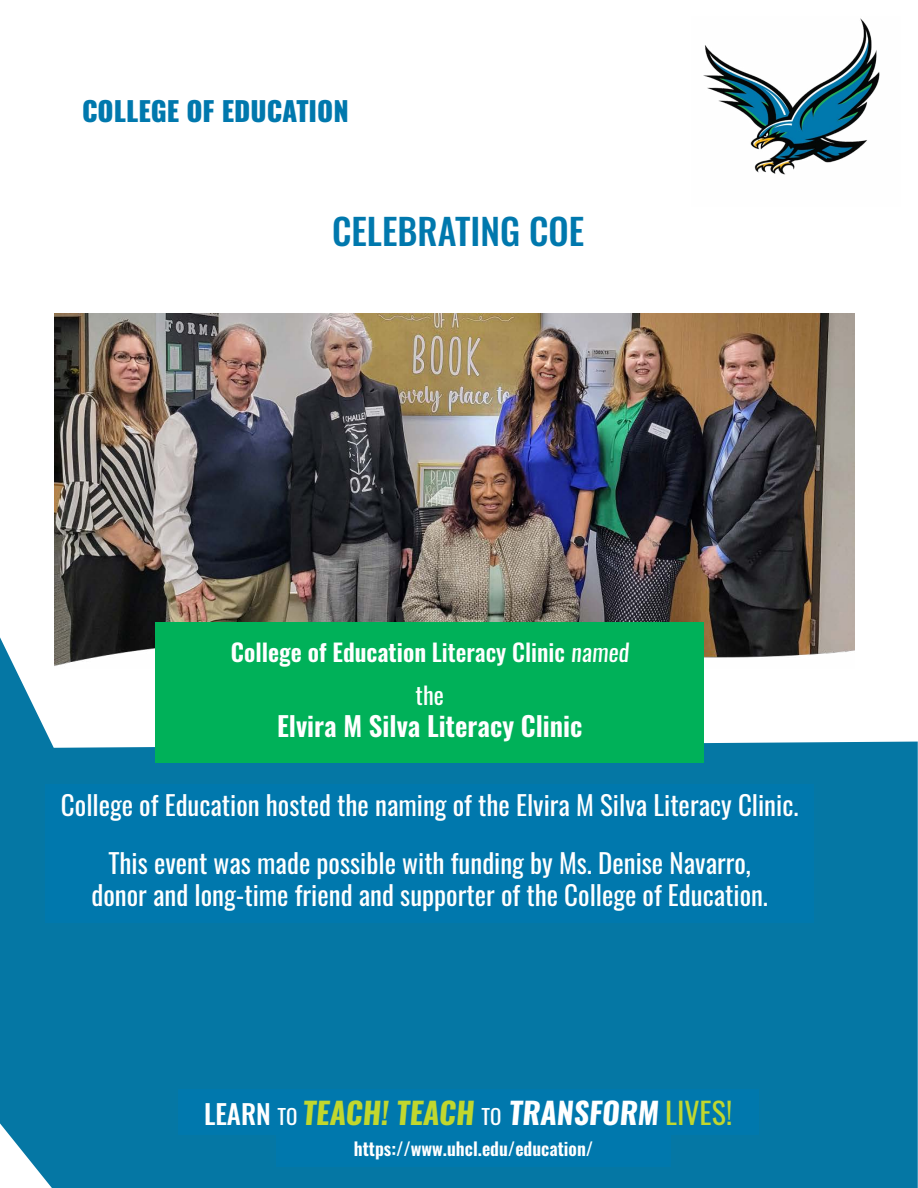
<style>
.page{position:relative;width:918px;height:1188px;background:#fff}
.page>*{position:absolute;margin:0;border:0;box-sizing:border-box;transform-origin:0 0}
.t1{font:500 36px "Oswald";color:#0078ad}
.t2{font:700 30px "Oswald";color:#c1d72e}
.t3{font:27px/57.6px "Oswald";color:#fff;text-align:center}
.t4{font:600 27px "Oswald";color:#fff}
.t5{font:800 27px "Oswald";color:#0078ad}
.t6{font:600 24px/43.2px "Oswald";color:#fff;text-align:center}
.t7{font:600 18px "Oswald";color:#fff}
.s1{font-weight:500}
.s2{font-weight:400}
.s3{font-weight:500;font-size:27px;color:#fff}
.s4{font-weight:400;font-size:21px;color:#fff}
.s5{color:#fff}
</style>
<div class="page">
<svg style="left:0;top:637px;width:918px;height:551px;background:#2085ad"></svg>
<img style="left:54px;top:314px;width:800px;height:354px">
<img style="left:703px;top:18px;width:177px;height:157px">
<div style="left:45px;top:784px;width:769px;height:139px;background:#0078ad"></div>
<div style="left:156px;top:622px;width:548px;height:140px;background:#00b159"></div>
<div style="left:276px;top:1135px;width:395px;height:32px;background:#0078ad"></div>
<div style="left:178px;top:1089px;width:580px;height:46px;background:#0078ad"></div>
<p class="t5" style="left:82px;top:96px;width:268px">COLLEGE OF EDUCATION</p>
<h1 class="t1" style="left:332px;top:213px;width:254px">CELEBRATING COE</h1>
<p class="t6" style="left:231px;top:632px;width:403px">College of Education <span class="s1">Literacy Clinic</span> <span class="s2">named the</span></p>
<p class="t4" style="left:277px;top:712px;width:307px">Elvira M Silva Literacy Clinic</p>
<p class="t3" style="left:61px;top:774px;width:739px">College of Education hosted the naming of the Elvira M Silva Literacy Clinic.<br>This event was made possible with funding by Ms. Denise Navarro,</p>
<p class="t3" style="left:91px;top:864px;width:678px">donor and long-time friend and supporter of the College of Education.</p>
<p class="t2" style="left:204px;top:1097px;width:530px"><span class="s3">LEARN</span> <span class="s4">TO</span> TEACH! TEACH <span class="s4">TO</span> <span class="s5">TRANSFORM</span> <span class="s2">LIVES!</span></p>
<p class="t7" style="left:354px;top:1139px;width:241px">https://www.uhcl.edu/education/</p>
</div>
